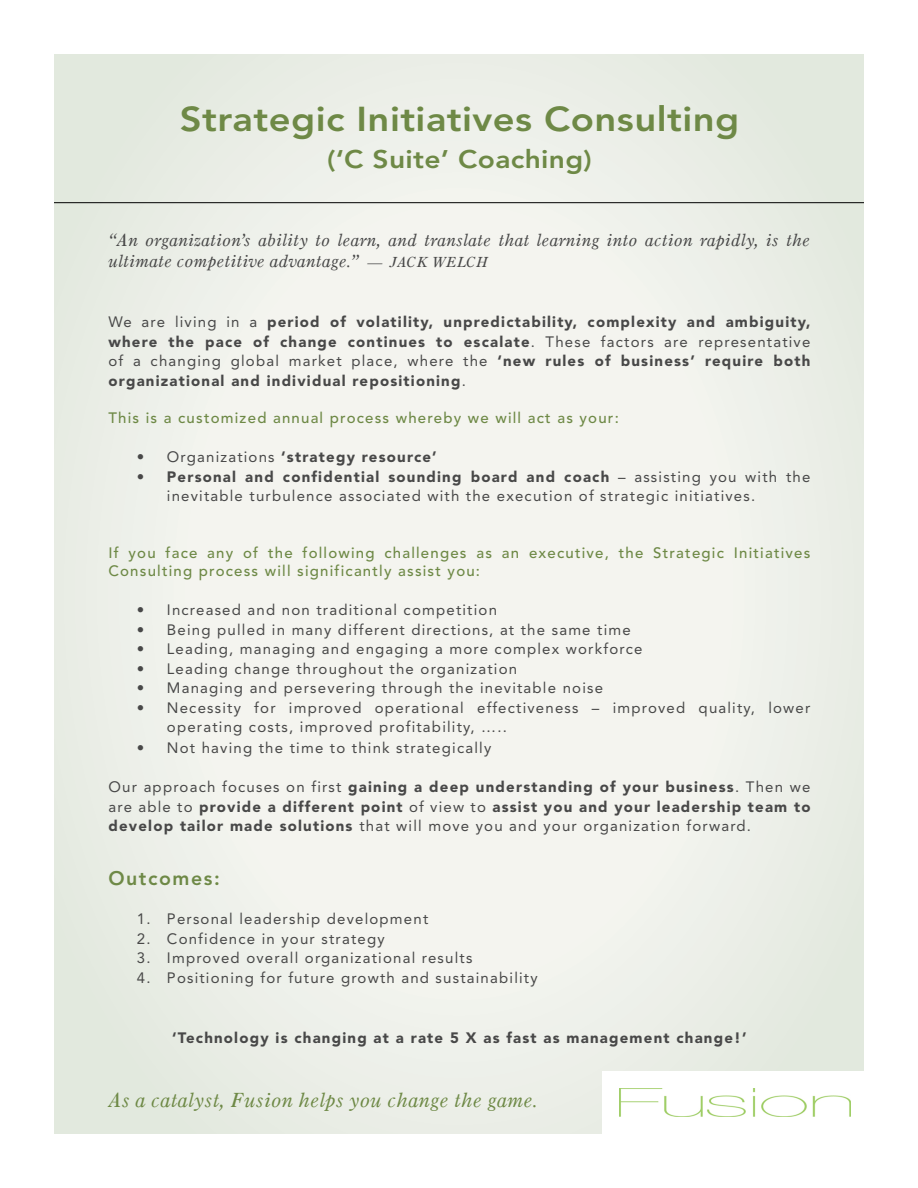
<style>
.page{position:relative;width:918px;height:1188px;background:#fff}
.page>*{position:absolute;margin:0;border:0;box-sizing:border-box;transform-origin:0 0}
.t1{font:800 34.35px "Avenir LT Std";letter-spacing:.01em;color:#6e8946;scale:1.11 1}
.t2{font:800 25.35px "Avenir LT Std";letter-spacing:.01em;color:#6e8946;scale:1.11 1}
.t3{font:italic 21px "Old Style 7";color:#6e8946}
.t4{font:800 19.5px "Avenir LT Std";letter-spacing:.08em;color:#6e8946}
.t5{font:italic 18px/21px "Old Style 7";color:#484848}
.t6{font:15px/19.5px "Avenir LT Std";letter-spacing:.08em;color:#484848}
.t7{font:900 15px/19.5px "Avenir LT Std";letter-spacing:.08em;color:#484848;text-align:justify}
.t8{font:500 15px/18px "Avenir LT Std";letter-spacing:.08em;color:#6e8946}
.s1{font-size:15px}
.s2{font-weight:400}
.s3{font-weight:900}
</style>
<div class="page">
<div style="left:54px;top:54px;width:810px;height:1080px;background:#e4eae0"></div>
<div style="left:63px;top:54px;width:792px;height:1080px;background:#e5eae1"></div>
<div style="left:74px;top:54px;width:770px;height:1080px;background:#e7ece3"></div>
<div style="left:85px;top:63px;width:748px;height:1062px;background:#ebeee7;border-radius:50%"></div>
<div style="left:129px;top:125px;width:660px;height:938px;background:#eef1eb;border-radius:50%"></div>
<div style="left:173px;top:188px;width:572px;height:812px;background:#f3f4ee;border-radius:50%"></div>
<div style="left:603px;top:1071px;width:261px;height:63px;background:#fff"></div>
<img style="left:620px;top:1088px;width:230px;height:29px">
<hr style="left:54px;top:202px;width:810px;height:1px;background:#000">
<h1 class="t1" style="left:180px;top:99px;width:506px">Strategic Initiatives Consulting</h1>
<h2 class="t2" style="left:327px;top:145px;width:240px">(‘C Suite’ Coaching)</h2>
<p class="t5" style="left:108px;top:230px;width:704px">“An organization’s ability to learn, and translate that learning into action rapidly, is the ultimate competitive advantage.” <span class="s1">— JACK WELCH</span></p>
<p class="t7" style="left:108px;top:312px;width:704px"><span class="s2">We are living in a</span> period of volatility, unpredictability, complexity and ambiguity, where the pace of change continues to escalate<span class="s2">. These factors are representative of a changing global market place, where the</span> ‘new rules of business’ require both organizational and individual repositioning<span class="s2">.</span></p>
<p class="t8" style="left:108px;top:410px;width:512px">This is a customized annual process whereby we will act as your:</p>
<p class="t7" style="left:137px;top:447px;width:301px"><span class="s2">• Organizations</span> ‘strategy resource’</p>
<p class="t6" style="left:167px;top:467px;width:645px;text-indent:-30px">• <span class="s3">Personal and confidential sounding board and coach</span> – assisting you with the inevitable turbulence associated with the execution of strategic initiatives.</p>
<p class="t8" style="left:108px;top:545px;width:704px">If you face any of the following challenges as an executive, the Strategic Initiatives<br>Consulting process will significantly assist you:</p>
<p class="t6" style="left:137px;top:601px;width:362px">• Increased and non traditional competition</p>
<p class="t6" style="left:137px;top:620px;width:495px">• Being pulled in many different directions, at the same time</p>
<p class="t6" style="left:137px;top:640px;width:507px">• Leading, managing and engaging a more complex workforce</p>
<p class="t6" style="left:137px;top:659px;width:382px">• Leading change throughout the organization</p>
<p class="t6" style="left:137px;top:679px;width:468px">• Managing and persevering through the inevitable noise</p>
<p class="t6" style="left:167px;top:698px;width:645px;text-indent:-30px">• Necessity for improved operational effectiveness – improved quality, lower operating costs, improved profitability, …..</p>
<p class="t6" style="left:137px;top:739px;width:356px">• Not having the time to think strategically</p>
<p class="t7" style="left:108px;top:777px;width:704px"><span class="s2">Our approach focuses on first</span> gaining a deep understanding of your business<span class="s2">. Then we are able to</span> provide a different point <span class="s2">of view to</span> assist you and your leadership team to develop tailor made solutions <span class="s2">that will move you and your organization forward.</span></p>
<h3 class="t4" style="left:108px;top:867px;width:113px">Outcomes:</h3>
<p class="t6" style="left:137px;top:910px;width:293px">1. Personal leadership development</p>
<p class="t6" style="left:137px;top:929px;width:249px">2. Confidence in your strategy</p>
<p class="t6" style="left:137px;top:949px;width:337px">3. Improved overall organizational results</p>
<p class="t6" style="left:137px;top:968px;width:402px">4. Positioning for future growth and sustainability</p>
<p class="t7" style="left:172px;top:1028px;width:576px">‘Technology is changing at a rate 5 X as fast as management change!’</p>
<h3 class="t3" style="left:108px;top:1088px;width:432px">As a catalyst, Fusion helps you change the game.</h3>
</div>
